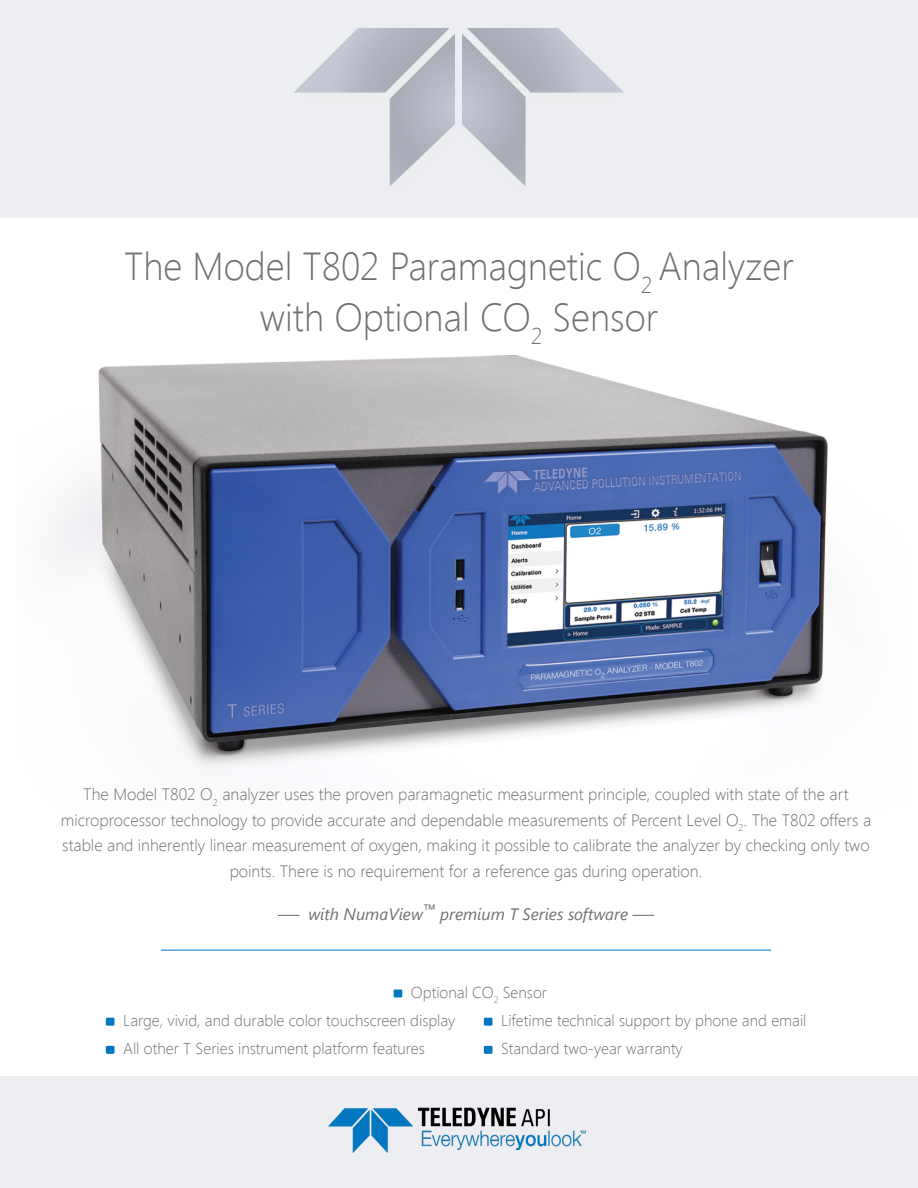
<style>
.page{position:relative;width:918px;height:1188px;background:#fff}
.page>*{position:absolute;margin:0;border:0;box-sizing:border-box;transform-origin:0 0}
.t1{font:300 39px/51px "Segoe UI";color:#707070;text-align:center;scale:.96 1}
.t2{font:300 16.5px/25.5px "Segoe UI";color:#707070;text-align:center}
.t3{font:italic 16.5px "Segoe UI";color:#707070;scale:1.3 1}
.t4{font:300 15.75px "Segoe UI";color:#707070}
.t5{font:300 15.6px "Segoe UI";color:#707070}
</style>
<div class="page">
<img style="left:59px;top:355px;width:769px;height:414px">
<div style="left:0;top:1077px;width:918px;height:111px;background:#eceef1"></div>
<div style="left:0;top:0;width:918px;height:217px;background:#eceef1"></div>
<img style="left:329px;top:1107px;width:256px;height:45px">
<svg style="left:294px;top:28px;width:330px;height:158px"></svg>
<div style="left:394px;top:990px;width:8px;height:8px;background:#0077c0;border-radius:2px"></div>
<div style="left:106px;top:1018px;width:9px;height:8px;background:#0077c0;border-radius:2px"></div>
<div style="left:484px;top:1018px;width:9px;height:8px;background:#0077c0;border-radius:2px"></div>
<div style="left:106px;top:1046px;width:9px;height:8px;background:#0077c0;border-radius:2px"></div>
<div style="left:484px;top:1046px;width:9px;height:8px;background:#0077c0;border-radius:2px"></div>
<hr style="left:161px;top:950px;width:610px;height:1px;background:#0077c0">
<p class="t1" style="left:124px;top:239px;width:699px">The Model T802 Paramagnetic O<sub>2</sub> Analyzer with Optional CO<sub>2</sub> Sensor</p>
<p class="t2" style="left:61px;top:781px;width:812px">The Model T802 O<sub>2</sub> analyzer uses the proven paramagnetic measurment principle, coupled with state of the art microprocessor technology to provide accurate and dependable measurements of Percent Level O<sub>2</sub>. The T802 offers a stable and inherently linear measurement of oxygen, making it possible to calibrate the analyzer by checking only two points. There is no requirement for a reference gas during operation.</p>
<p class="t3" style="left:278px;top:902px;width:291px">— with NumaView™ premium T Series software —</p>
<p class="t4" style="left:411px;top:981px;width:138px">Optional CO<sub>2</sub> Sensor</p>
<p class="t4" style="left:123px;top:1009px;width:334px">Large, vivid, and durable color touchscreen display</p>
<p class="t4" style="left:501px;top:1009px;width:307px">Lifetime technical support by phone and email</p>
<p class="t4" style="left:123px;top:1037px;width:303px">All other T Series instrument platform features</p>
<p class="t5" style="left:501px;top:1038px;width:183px">Standard two-year warranty</p>
</div>
